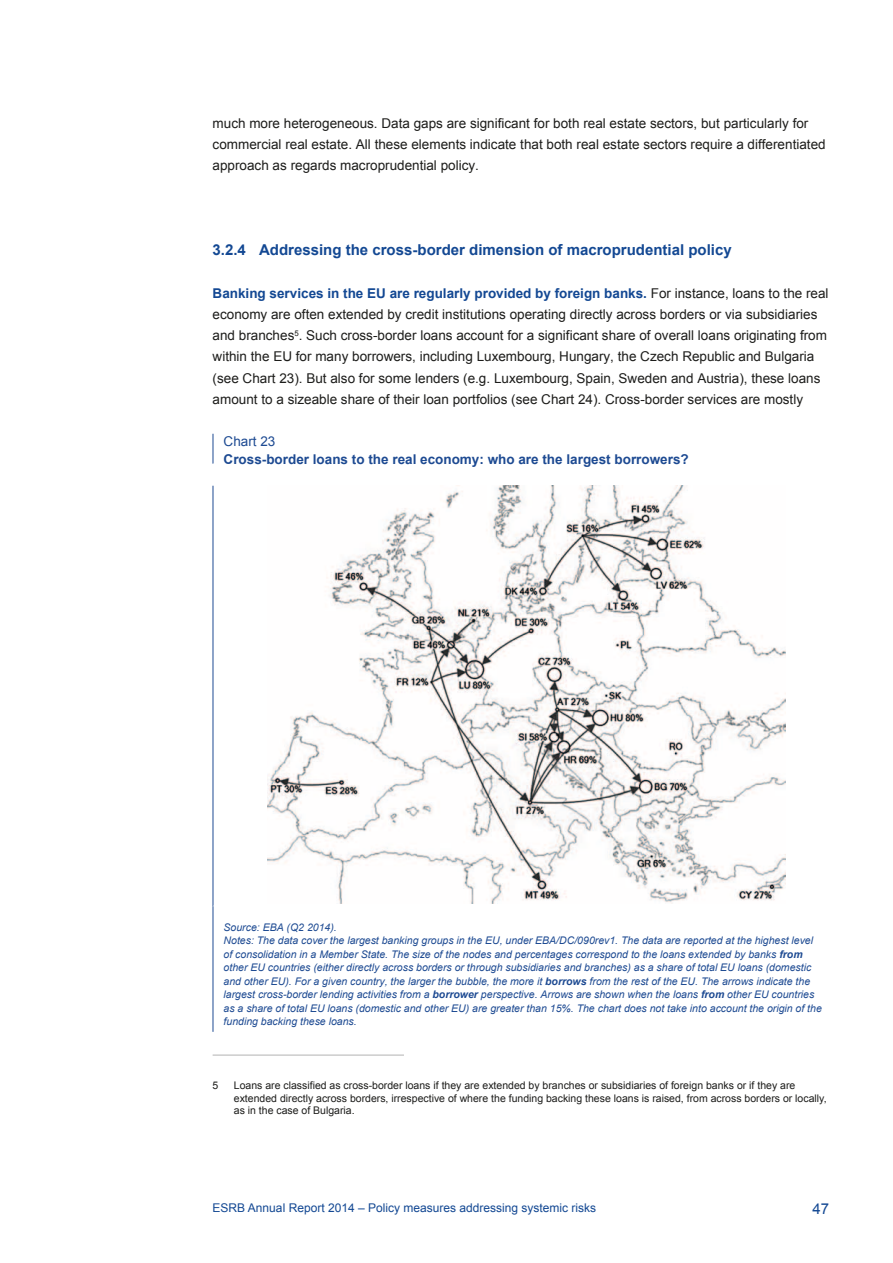
<style>
.page{position:relative;width:893px;height:1263px;background:#fff}
.page>*{position:absolute;margin:0;border:0;box-sizing:border-box;transform-origin:0 0}
.t1{font:700 15px "Arial";color:#134893}
.t2{font:15px "Arial";color:#134893}
.t3{font:13.5px/21.3px "Arial";color:#1d1d1b}
.t4{font:700 13.5px "Arial";color:#1d4a92}
.t5{font:13.5px "Arial";color:#1d4a92}
.t6{font:12px "Arial";color:#134893}
.t7{font:italic 10.5px/13.5px "Arial";color:#1d4a92}
.t8{font:10.5px/12.6px "Arial";color:#1d1d1b}
.s1{font-weight:700;color:#134893}
.s2{font-weight:700}
</style>
<div class="page">
<hr style="left:213px;top:1055px;width:191px;height:1px;background:#b2b2b2">
<hr style="left:213px;top:434px;width:1px;height:30px;background:#1d4a92">
<hr style="left:213px;top:486px;width:1px;height:420px;background:#1d4a92">
<hr style="left:213px;top:905px;width:617px;height:2px;background:#fff">
<hr style="left:213px;top:906px;width:1px;height:126px;background:#1d4a92">
<img style="left:267px;top:486px;width:519px;height:418px">
<p class="t3" style="left:213px;top:112px;width:615px">much more heterogeneous. Data gaps are significant for both real estate sectors, but particularly for commercial real estate. All these elements indicate that both real estate sectors require a differentiated approach as regards macroprudential policy.</p>
<p class="t1" style="left:213px;top:240px;width:521px">3.2.4 Addressing the cross-border dimension of macroprudential policy</p>
<p class="t3" style="left:213px;top:282px;width:617px"><span class="s1">Banking services in the EU are regularly provided by foreign banks.</span> For instance, loans to the real economy are often extended by credit institutions operating directly across borders or via subsidiaries and branches<sup>5</sup>. Such cross-border loans account for a significant share of overall loans originating from within the EU for many borrowers, including Luxembourg, Hungary, the Czech Republic and Bulgaria (see Chart 23). But also for some lenders (e.g. Luxembourg, Spain, Sweden and Austria), these loans amount to a sizeable share of their loan portfolios (see Chart 24). Cross-border services are mostly</p>
<p class="t5" style="left:224px;top:432px;width:53px">Chart 23</p>
<p class="t4" style="left:224px;top:450px;width:467px">Cross-border loans to the real economy: who are the largest borrowers?</p>
<p class="t7" style="left:224px;top:921px;width:600px">Source: EBA (Q2 2014).<br>Notes: The data cover the largest banking groups in the EU, under EBA/DC/090rev1. The data are reported at the highest level of consolidation in a Member State. The size of the nodes and percentages correspond to the loans extended by banks <span class="s2">from </span>other EU countries (either directly across borders or through subsidiaries and branches) as a share of total EU loans (domestic and other EU). For a given country, the larger the bubble, the more it <span class="s2">borrows</span> from the rest of the EU. The arrows indicate the largest cross-border lending activities from a <span class="s2">borrower</span> perspective. Arrows are shown when the loans <span class="s2">from</span> other EU countries as a share of total EU loans (domestic and other EU) are greater than 15%. The chart does not take into account the origin of the funding backing these loans.</p>
<p class="t8" style="left:213px;top:1079px;width:7px">5</p>
<p class="t8" style="left:234px;top:1079px;width:594px">Loans are classified as cross-border loans if they are extended by branches or subsidiaries of foreign banks or if they are extended directly across borders, irrespective of where the funding backing these loans is raised, from across borders or locally, as in the case of Bulgaria.</p>
<p class="t6" style="left:213px;top:1200px;width:385px">ESRB Annual Report 2014 – Policy measures addressing systemic risks</p>
<p class="t2" style="left:812px;top:1199px;width:18px">47</p>
</div>
